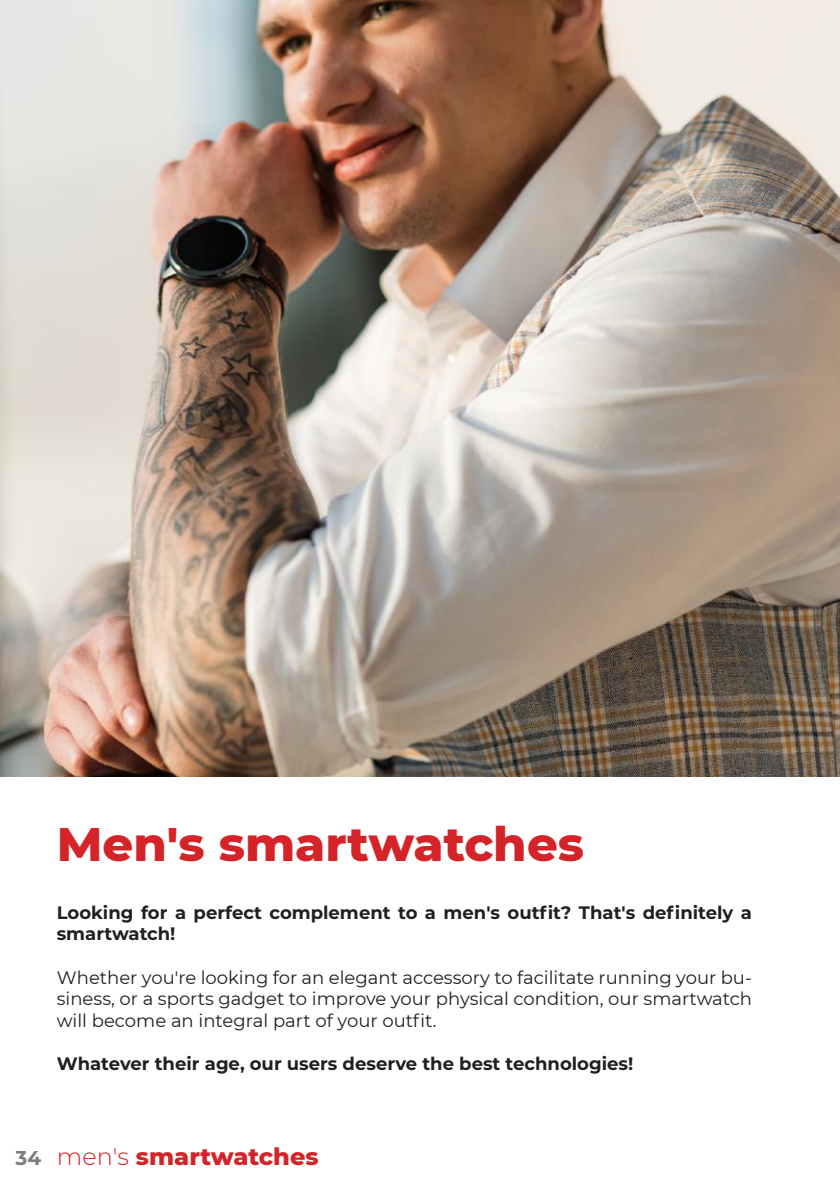
<style>
.page{position:relative;width:840px;height:1191px;background:#fff}
.page>*{position:absolute;margin:0;border:0;box-sizing:border-box;transform-origin:0 0}
.t1{font:800 48px "Montserrat";color:#d42429}
.t2{font:800 24px "Montserrat";color:#d42429}
.t3{font:18px/21.6px "Montserrat";color:#241f1f;text-align:justify}
.t4{font:700 18px/21.6px "Montserrat";color:#241f1f}
.s1{font-weight:700;font-size:20px;color:#7d7c7e}
.s2{font-weight:300}
</style>
<div class="page">
<img style="left:0;top:0;width:839px;height:776px">
<h1 class="t1" style="left:57px;top:808px;width:528px">Men's smartwatches</h1>
<p class="t4" style="left:57px;top:900px;width:696px">Looking for a perfect complement to a men's outfit? That's definitely a smartwatch!</p>
<p class="t3" style="left:57px;top:965px;width:696px">Whether you're looking for an elegant accessory to facilitate running your bu&shy;siness, or a sports gadget to improve your physical condition, our smartwatch will become an integral part of your outfit.</p>
<p class="t4" style="left:57px;top:1051px;width:577px">Whatever their age, our users deserve the best technologies!</p>
<h2 class="t2" style="left:15px;top:1138px;width:304px"><span class="s1">34</span> <span class="s2">men's</span> smartwatches</h2>
</div>
